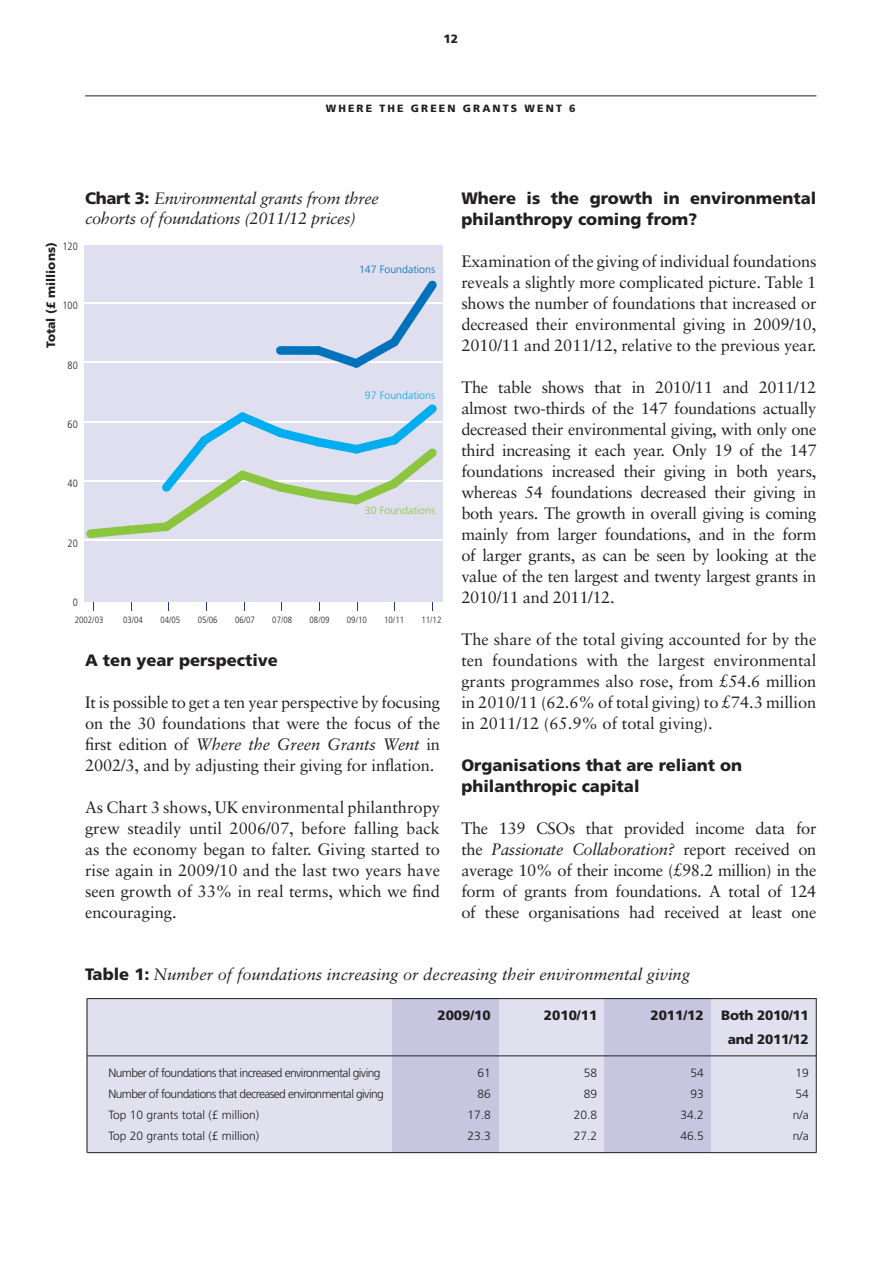
<style>
.page{position:relative;width:893px;height:1263px;background:#fff}
.page>*{position:absolute;margin:0;border:0;box-sizing:border-box;transform-origin:0 0}
.chart_text{font:16.5px/21px "Sabon";letter-spacing:-.01em;color:#231f20;text-align:justify}
.x_head{font:900 16.5px/21px "Frutiger";color:#231f20}
.chart_head{font:italic 16.5px "Sabon";color:#231f20}
.chart_head-2{font:italic 16.5px/19.8px "Sabon";letter-spacing:-.02em;color:#231f20}
.chart_text-2{font:900 13.5px "Frutiger";letter-spacing:-.02em;color:#231f20}
.t1{font:900 12.15px "Frutiger";color:#231f20}
.chart_text-3{font:300 12px "Frutiger";letter-spacing:-.05em;color:#231f20}
.chart_text-4{font:300 12px "Frutiger";color:#231f20}
.chart_text-5{font:900 12px "Frutiger";color:#231f20}
.t2{font:300 condensed 10.65px "Frutiger";color:#231f20}
.t3{font:300 10.65px "Frutiger";color:#0072bc}
.t4{font:300 10.65px "Frutiger";color:#00aeef}
.t5{font:300 10.65px "Frutiger";color:#8bc63e}
.t6{font:900 10.5px "Frutiger";letter-spacing:.2em;color:#231f20}
.t7{font:300 condensed 9.15px "Frutiger";color:#231f20}
.s1{font-family:"Frutiger";font-weight:900;font-style:normal}
.s2{font-style:italic}
</style>
<div class="page">
<hr style="left:85px;top:96px;width:731px;height:1px;background:#231f20">
<div style="left:84px;top:243px;width:359px;height:359px;background:#e0dfef"></div>
<hr style="left:83px;top:540px;width:368px;height:1px;background:#fff">
<hr style="left:83px;top:480px;width:368px;height:2px;background:#fff">
<hr style="left:83px;top:421px;width:368px;height:1px;background:#fff">
<hr style="left:83px;top:362px;width:368px;height:1px;background:#fff">
<hr style="left:83px;top:302px;width:368px;height:2px;background:#fff">
<hr style="left:83px;top:243px;width:368px;height:1px;background:#fff">
<div style="left:276px;top:346px;width:47px;height:9px;background:#0072bc;border-radius:4px"></div>
<svg style="left:314px;top:280px;width:123px;height:88px"></svg>
<svg style="left:86px;top:404px;width:351px;height:134px"></svg>
<div style="left:87px;top:998px;width:729px;height:154px;background:#e0e0ef"></div>
<hr style="left:87px;top:998px;width:1px;height:154px;background:#231f20">
<hr style="left:816px;top:998px;width:1px;height:154px;background:#231f20">
<div style="left:392px;top:998px;width:107px;height:154px;background:#c6c6e0"></div>
<div style="left:605px;top:998px;width:106px;height:154px;background:#c6c6e0"></div>
<hr style="left:87px;top:998px;width:729px;height:1px;background:#231f20">
<hr style="left:87px;top:1055px;width:729px;height:1px;background:#231f20">
<hr style="left:87px;top:1152px;width:729px;height:1px;background:#231f20">
<p class="chart_text-5" style="left:443px;top:32px;width:16px">12</p>
<p class="t6" style="left:326px;top:102px;width:251px">WHERE THE GREEN GRANTS WENT 6</p>
<p class="t2" style="left:63px;top:240px;width:17px">120</p>
<p class="t1" style="left:43px;top:348px;width:107px;rotate:-90deg">Total (£ millions)</p>
<p class="t2" style="left:63px;top:300px;width:17px">100</p>
<p class="t2" style="left:68px;top:359px;width:12px">80</p>
<p class="chart_head-2" style="left:85px;top:189px;width:295px"><span class="s1">Chart 3:</span> Environmental grants from three cohorts of foundations (2011/12 prices)</p>
<p class="t3" style="left:359px;top:264px;width:78px">147 Foundations</p>
<p class="t2" style="left:68px;top:418px;width:12px">60</p>
<p class="t4" style="left:365px;top:390px;width:72px">97 Foundations</p>
<p class="t2" style="left:68px;top:478px;width:12px">40</p>
<p class="t2" style="left:68px;top:537px;width:12px">20</p>
<p class="t2" style="left:73px;top:596px;width:7px">0</p>
<p class="t5" style="left:365px;top:504px;width:72px">30 Foundations</p>
<p class="t7" style="left:75px;top:614px;width:30px">2002/03</p>
<p class="t7" style="left:123px;top:614px;width:21px">03/04</p>
<p class="t7" style="left:160px;top:614px;width:21px">04/05</p>
<p class="t7" style="left:198px;top:614px;width:21px">05/06</p>
<p class="t7" style="left:235px;top:614px;width:21px">06/07</p>
<p class="t7" style="left:272px;top:614px;width:21px">07/08</p>
<p class="t7" style="left:310px;top:614px;width:21px">08/09</p>
<p class="t7" style="left:347px;top:614px;width:21px">09/10</p>
<p class="t7" style="left:384px;top:614px;width:21px">10/11</p>
<p class="t7" style="left:422px;top:614px;width:21px">11/12</p>
<p class="x_head" style="left:85px;top:650px;width:195px">A ten year perspective</p>
<p class="chart_text" style="left:85px;top:692px;width:357px">It is possible to get a ten year perspective by focusing on the 30 foundations that were the focus of the first edition of <span class="s2">Where the Green Grants Went</span> in 2002/3, and by adjusting their giving for inflation.</p>
<p class="chart_text" style="left:85px;top:797px;width:357px">As Chart 3 shows, UK environmental philanthropy grew steadily until 2006/07, before falling back as the economy began to falter. Giving started to rise again in 2009/10 and the last two years have seen growth of 33% in real terms, which we find encouraging.</p>
<p class="x_head" style="left:461px;top:188px;width:356px">Where is the growth in environmental philanthropy coming from?</p>
<p class="chart_text" style="left:461px;top:251px;width:357px">Examination of the giving of individual foundations reveals a slightly more complicated picture. Table 1 shows the number of foundations that increased or decreased their environmental giving in 2009/10, 2010/11 and 2011/12, relative to the previous year.</p>
<p class="chart_text" style="left:461px;top:377px;width:357px">The table shows that in 2010/11 and 2011/12 almost two-thirds of the 147 foundations actually decreased their environmental giving, with only one third increasing it each year. Only 19 of the 147 foundations increased their giving in both years, whereas 54 foundations decreased their giving in both years. The growth in overall giving is coming mainly from larger foundations, and in the form of larger grants, as can be seen by looking at the value of the ten largest and twenty largest grants in 2010/11 and 2011/12.</p>
<p class="chart_text" style="left:461px;top:629px;width:357px">The share of the total giving accounted for by the ten foundations with the largest environmental grants programmes also rose, from £54.6 million in 2010/11 (62.6% of total giving) to £74.3 million in 2011/12 (65.9% of total giving).</p>
<p class="x_head" style="left:461px;top:755px;width:282px">Organisations that are reliant on philanthropic capital</p>
<p class="chart_text" style="left:461px;top:818px;width:357px">The 139 CSOs that provided income data for the <span class="s2">Passionate Collaboration?</span> report received on average 10% of their income (£98.2 million) in the form of grants from foundations. A total of 124 of these organisations had received at least one</p>
<p class="chart_head" style="left:85px;top:965px;width:606px"><span class="s1">Table 1:</span> Number of foundations increasing or decreasing their environmental giving</p>
<p class="chart_text-2" style="left:437px;top:1007px;width:55px">2009/10</p>
<p class="chart_text-2" style="left:544px;top:1007px;width:55px">2010/11</p>
<p class="chart_text-2" style="left:650px;top:1007px;width:55px">2011/12</p>
<p class="chart_text-2" style="left:721px;top:1007px;width:89px">Both 2010/11</p>
<p class="chart_text-2" style="left:728px;top:1031px;width:83px">and 2011/12</p>
<p class="chart_text-3" style="left:108px;top:1066px;width:274px">Number of foundations that increased environmental giving</p>
<p class="chart_text-3" style="left:477px;top:1066px;width:15px">61</p>
<p class="chart_text-3" style="left:584px;top:1066px;width:15px">58</p>
<p class="chart_text-3" style="left:690px;top:1066px;width:15px">54</p>
<p class="chart_text-3" style="left:795px;top:1066px;width:15px">19</p>
<p class="chart_text-3" style="left:108px;top:1087px;width:277px">Number of foundations that decreased environmental giving</p>
<p class="chart_text-3" style="left:477px;top:1087px;width:15px">86</p>
<p class="chart_text-3" style="left:584px;top:1087px;width:15px">89</p>
<p class="chart_text-3" style="left:690px;top:1087px;width:15px">93</p>
<p class="chart_text-3" style="left:795px;top:1087px;width:15px">54</p>
<p class="chart_text-4" style="left:108px;top:1108px;width:152px">Top 10 grants total (£ million)</p>
<p class="chart_text-3" style="left:467px;top:1108px;width:25px">17.8</p>
<p class="chart_text-3" style="left:574px;top:1108px;width:25px">20.8</p>
<p class="chart_text-3" style="left:680px;top:1108px;width:25px">34.2</p>
<p class="chart_text-3" style="left:793px;top:1108px;width:18px">n/a</p>
<p class="chart_text-4" style="left:108px;top:1129px;width:152px">Top 20 grants total (£ million)</p>
<p class="chart_text-3" style="left:467px;top:1129px;width:25px">23.3</p>
<p class="chart_text-3" style="left:574px;top:1129px;width:25px">27.2</p>
<p class="chart_text-3" style="left:680px;top:1129px;width:25px">46.5</p>
<p class="chart_text-3" style="left:793px;top:1129px;width:18px">n/a</p>
</div>
